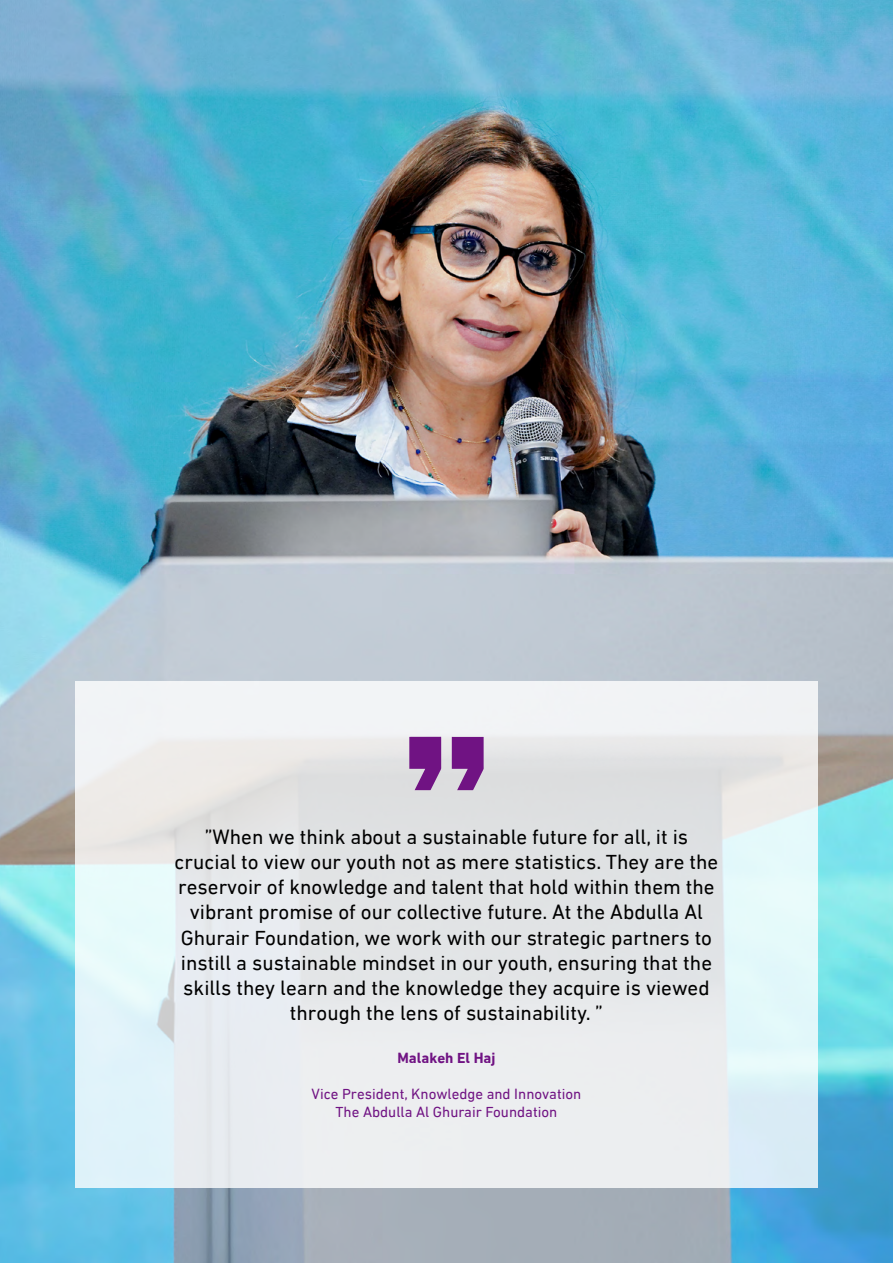
<style>
.page{position:relative;width:893px;height:1263px;background:#fff}
.page>*{position:absolute;margin:0;border:0;box-sizing:border-box;transform-origin:0 0}
.t1{font:21px/25.2px "DIN Next LT Arabic";color:#000;text-align:center}
.t2{font:15px/18px "DIN Next LT Arabic";color:#701383;text-align:center}
.t3{font:700 15px "DIN Next LT Arabic";color:#701383}
</style>
<div class="page">
<img style="left:0;top:0;width:893px;height:1263px">
<svg style="left:75px;top:681px;width:743px;height:507px"></svg>
<svg style="left:409px;top:737px;width:32px;height:53px"></svg>
<svg style="left:452px;top:737px;width:32px;height:53px"></svg>
<p class="t1" style="left:175px;top:824px;width:545px">”When we think about a sustainable future for all, it is crucial to view our youth not as mere statistics. They are the reservoir of knowledge and talent that hold within them the vibrant promise of our collective future. At the Abdulla Al Ghurair Foundation, we work with our strategic partners to instill a sustainable mindset in our youth, ensuring that the skills they learn and the knowledge they acquire is viewed through the lens of sustainability. ”</p>
<p class="t3" style="left:398px;top:1049px;width:99px">Malakeh El Haj</p>
<p class="t2" style="left:312px;top:1085px;width:271px">Vice President, Knowledge and Innovation<br>The Abdulla Al Ghurair Foundation</p>
</div>
